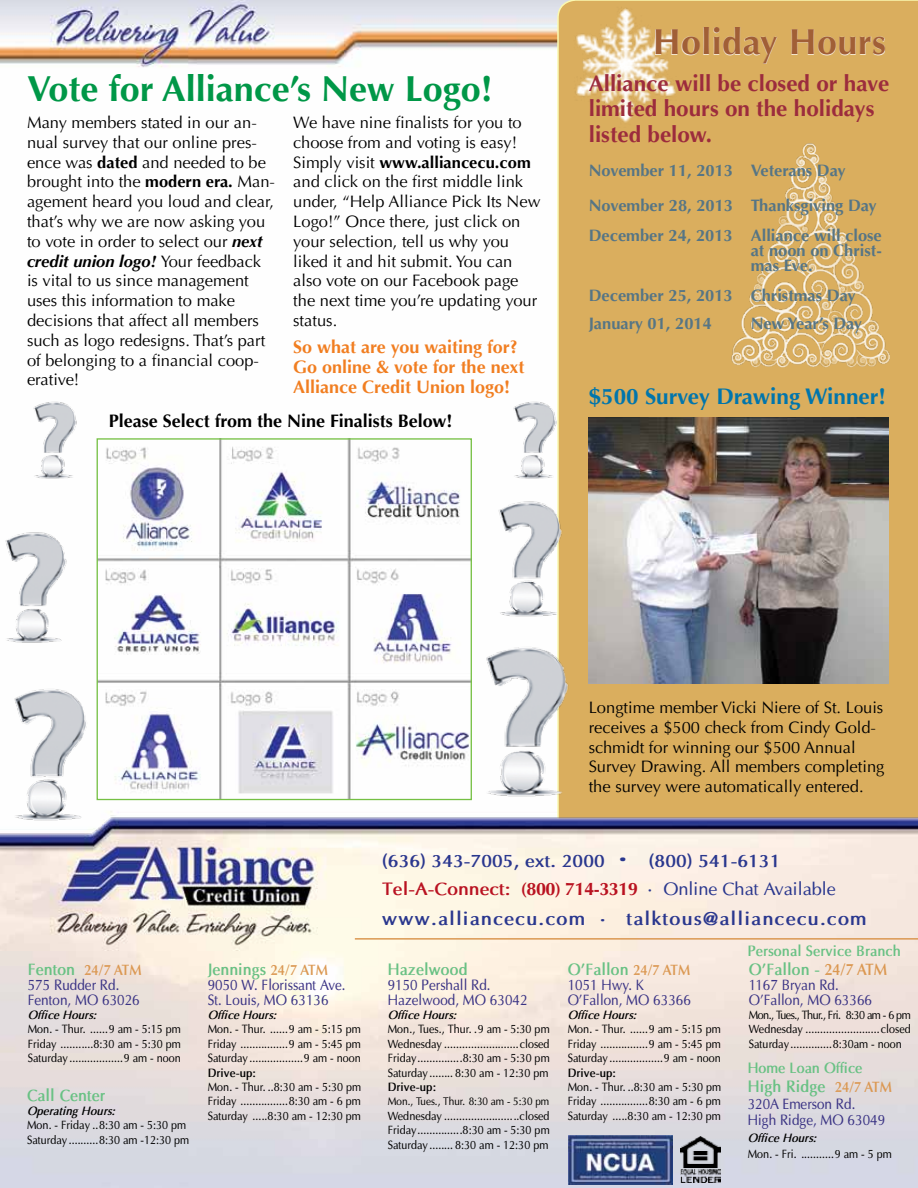
<style>
.page{position:relative;width:918px;height:1188px;background:#fff}
.page>*{position:absolute;margin:0;border:0;box-sizing:border-box;transform-origin:0 0}
.t1{font:700 36px "Optima LT";color:#009747}
.t2{font:700 36px "Optima LT";letter-spacing:.01em;color:#a15f36}
.t3{font:700 22.5px/25.5px "Optima LT";color:#9c2c3d}
.t4{font:700 22.5px "Optima LT";color:#0075ac}
.t5{font:700 18.75px "Optima";letter-spacing:.05em;color:#2a378e}
.t6{font:700 18px/28.5px "Optima";color:#2a378e}
.t7{font:700 18px/19.8px "Optima LT";color:#f17e21}
.t8{font:700 18px "Optima LT";color:#000}
.t9{font:16.5px/19.8px "Optima LT";color:#000}
.t10{font:700 16.5px/15px "Optima LT";color:#567585}
.t11{font:700 16.5px "Optima";color:#69c184;scale:.9 1}
.t12{font:15px/15px "Optima";color:#393284;scale:.9 1}
.t13{font:700 15px "Optima";color:#69c184;scale:.9 1}
.t14{font:12px/14.4px "Optima";color:#000;text-align:justify;scale:.9 1}
.t15{font:italic 700 12px "Optima";color:#000;scale:.9 1}
.t16{font:700 12px "Optima";color:#000;scale:.9 1}
.t17{font:11.1px "Optima";color:#000;scale:.9 1}
.s1{font-weight:700}
.s2{font-weight:700;font-style:italic}
.s3{font-weight:700;font-size:16.5px;color:#69c184}
.s4{font-weight:700;color:#db9852}
.s5{font-size:15px;color:#db9852}
.s6{font-size:30px}
.s7{color:#b91221}
.s8{font-family:"Optima LT";color:#b91221}
.s9{font-weight:400}
.s10{color:#db9852}
</style>
<div class="page">
<img style="left:0;top:0;width:918px;height:1188px">
<img style="left:569px;top:1136px;width:103px;height:48px">
<img style="left:680px;top:1136px;width:40px;height:46px">
<div style="left:557px;top:0;width:361px;height:814px;background:#daae5e"></div>
<img style="left:0;top:814px;width:918px;height:136px">
<hr style="left:355px;top:938px;width:563px;height:2px;background:#db9852">
<img style="left:589px;top:417px;width:300px;height:267px">
<img style="left:567px;top:0;width:123px;height:128px">
<img style="left:690px;top:128px;width:228px;height:266px">
<svg style="left:656px;top:27px;width:229px;height:37px;fill:#daae5e"></svg>
<img style="left:99px;top:440px;width:371px;height:358px">
<img style="left:0;top:396px;width:81px;height:84px">
<img style="left:420px;top:636px;width:158px;height:164px">
<img style="left:448px;top:493px;width:121px;height:126px">
<img style="left:479px;top:396px;width:82px;height:84px">
<img style="left:0;top:524px;width:74px;height:122px">
<img style="left:0;top:679px;width:95px;height:144px">
<h1 class="t1" style="left:27px;top:68px;width:467px">Vote for Alliance’s New Logo!</h1>
<p class="t9" style="left:27px;top:113px;width:250px">Many members stated in our an&shy;nual survey that our online pres&shy;ence was <span class="s1">dated</span> and needed to be brought into the <span class="s1">modern era.</span> Man&shy;agement heard you loud and clear, that’s why we are now asking you to vote in order to select our <span class="s2">next credit union logo!</span> Your feedback is vital to us since management uses this information to make decisions that affect all members such as logo redesigns. That’s part of belonging to a financial coop&shy;erative!</p>
<p class="t9" style="left:293px;top:113px;width:249px">We have nine finalists for you to choose from and voting is easy!<br>Simply visit <span class="s1">www.alliancecu.com </span>and click on the first middle link under, “Help Alliance Pick Its New<br>Logo!” Once there, just click on your selection, tell us why you liked it and hit submit. You can also vote on our Facebook page the next time you’re updating your status.</p>
<h3 class="t7" style="left:293px;top:337px;width:233px">So what are you waiting for?<br>Go online &amp; vote for the next<br>Alliance Credit Union logo!</h3>
<h3 class="t8" style="left:109px;top:410px;width:345px">Please Select from the Nine Finalists Below!</h3>
<h1 class="t2" style="left:653px;top:21px;width:235px">Holiday Hours</h1>
<h2 class="t3" style="left:589px;top:71px;width:302px">Alliance will be closed or have limited hours on the holidays listed below.</h2>
<h3 class="t10" style="left:589px;top:154px;width:290px;line-height:34.5px">November 11, 2013 Veterans Day<br>November 28, 2013 Thanksgiving Day</h3>
<h3 class="t10" style="left:751px;top:228px;width:133px;text-align:justify;text-indent:-162px">December 24, 2013 Alliance will close at noon on Christ&shy;mas Eve.</h3>
<h3 class="t10" style="left:589px;top:281px;width:268px;line-height:28.5px">December 25, 2013 Christmas Day<br>January 01, 2014</h3>
<h3 class="t10" style="left:751px;top:317px;width:113px">New Year’s Day</h3>
<h2 class="t4" style="left:589px;top:383px;width:299px">$500 Survey Drawing Winner!</h2>
<h3 class="t9" style="left:589px;top:698px;width:297px">Longtime member Vicki Niere of St. Louis receives a $500 check from Cindy Gold&shy;schmidt for winning our $500 Annual Survey Drawing. All members completing the survey were automatically entered.</h3>
<p class="t12" style="left:28px;top:962px;width:128px"><span class="s3">Fenton</span> <span class="s4">24/7 ATM<br></span>575 Rudder Rd.<br>Fenton, MO 63026</p>
<p class="t15" style="left:28px;top:1008px;width:78px">Office Hours:</p>
<p class="t14" style="left:28px;top:1022px;width:172px">Mon. - Thur. ......9 am - 5:15 pm Friday ...........8:30 am - 5:30 pm Saturday..................9 am - noon</p>
<h3 class="t11" style="left:27px;top:1085px;width:89px">Call Center</h3>
<p class="t15" style="left:27px;top:1104px;width:99px">Operating Hours:</p>
<p class="t14" style="left:27px;top:1118px;width:182px">Mon. - Friday ..8:30 am - 5:30 pm<br>Saturday..........8:30 am -12:30 pm</p>
<h3 class="t11" style="left:208px;top:959px;width:135px">Jennings <span class="s5">24/7 ATM</span></h3>
<p class="t12" style="left:208px;top:977px;width:155px">9050 W. Florissant Ave.<br>St. Louis, MO 63136</p>
<p class="t15" style="left:208px;top:1008px;width:78px">Office Hours:</p>
<p class="t14" style="left:208px;top:1022px;width:172px">Mon. - Thur. ......9 am - 5:15 pm Friday ................9 am - 5:45 pm Saturday..................9 am - noon</p>
<p class="t16" style="left:208px;top:1065px;width:55px">Drive-up:</p>
<p class="t14" style="left:208px;top:1080px;width:172px">Mon. - Thur. ..8:30 am - 5:30 pm Friday ................8:30 am - 6 pm Saturday .....8:30 am - 12:30 pm</p>
<h3 class="t6" style="left:382px;top:846px;width:455px">(636) 343-7005, ext. 2000 <span class="s6">•</span> (800) 541-6131<br><span class="s7">Tel-A-Connect:</span> <span class="s8">(800) 714-3319</span> <span class="s9">• Online Chat Available</span></h3>
<h3 class="t5" style="left:382px;top:907px;width:486px">www.alliancecu.com • talktous@alliancecu.com</h3>
<p class="t13" style="left:748px;top:942px;width:172px">Personal Service Branch</p>
<h3 class="t11" style="left:388px;top:959px;width:90px">Hazelwood</h3>
<p class="t12" style="left:388px;top:977px;width:157px">9150 Pershall Rd.<br>Hazelwood, MO 63042</p>
<p class="t15" style="left:388px;top:1008px;width:78px">Office Hours:</p>
<p class="t14" style="left:388px;top:1022px;width:182px">Mon., Tues., Thur. .9 am - 5:30 pm Wednesday .........................closed Friday...............8:30 am - 5:30 pm Saturday........ 8:30 am - 12:30 pm</p>
<p class="t16" style="left:388px;top:1080px;width:55px">Drive-up:</p>
<p class="t17" style="left:388px;top:1095px;width:181px">Mon., Tues., Thur. 8:30 am - 5:30 pm</p>
<p class="t14" style="left:388px;top:1109px;width:182px">Wednesday .........................closed Friday...............8:30 am - 5:30 pm Saturday........ 8:30 am - 12:30 pm</p>
<h3 class="t11" style="left:568px;top:959px;width:138px">O’Fallon <span class="s5">24/7 ATM</span></h3>
<p class="t12" style="left:568px;top:977px;width:139px">1051 Hwy. K<br>O’Fallon, MO 63366</p>
<p class="t15" style="left:568px;top:1008px;width:78px">Office Hours:</p>
<p class="t14" style="left:568px;top:1022px;width:172px">Mon. - Thur. ......9 am - 5:15 pm Friday ................9 am - 5:45 pm Saturday..................9 am - noon</p>
<p class="t16" style="left:568px;top:1065px;width:55px">Drive-up:</p>
<p class="t14" style="left:568px;top:1080px;width:172px">Mon. - Thur. ..8:30 am - 5:30 pm Friday ................8:30 am - 6 pm Saturday .....8:30 am - 12:30 pm</p>
<h3 class="t11" style="left:749px;top:959px;width:156px">O’Fallon - <span class="s10">24/7 ATM</span></h3>
<p class="t12" style="left:749px;top:977px;width:139px">1167 Bryan Rd.<br>O’Fallon, MO 63366</p>
<p class="t14" style="left:749px;top:1008px;width:182px">Mon., Tues., Thur., Fri. 8:30 am - 6 pm Wednesday .........................closed Saturday..............8:30am - noon</p>
<p class="t13" style="left:748px;top:1059px;width:129px">Home Loan Office</p>
<h3 class="t11" style="left:748px;top:1077px;width:162px">High Ridge <span class="s5">24/7 ATM</span></h3>
<p class="t12" style="left:748px;top:1095px;width:154px;line-height:16.5px">320A Emerson Rd.<br>High Ridge, MO 63049</p>
<p class="t15" style="left:748px;top:1130px;width:78px">Office Hours:</p>
<p class="t14" style="left:748px;top:1147px;width:162px">Mon. - Fri. ...........9 am - 5 pm</p>
</div>
